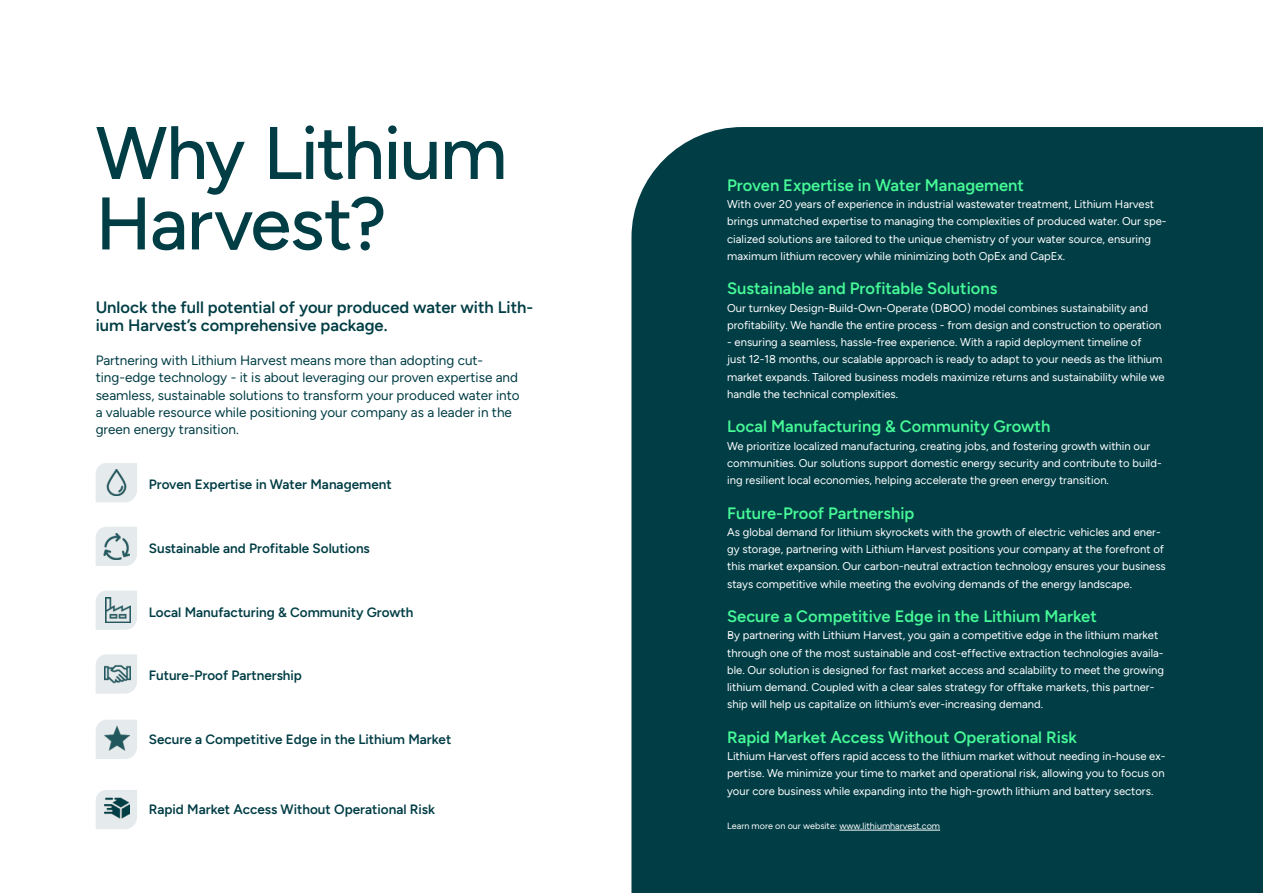
<style>
.page{position:relative;width:1263px;height:893px;background:#fff}
.page>*{position:absolute;margin:0;border:0;box-sizing:border-box;transform-origin:0 0}
.t1{font:500 74.25px/70.5px "Figtree";letter-spacing:-.02em;color:#003d45}
.t2{font:600 16.5px "Figtree";color:#46f896}
.t3{font:600 16.5px/17.2px "Figtree";color:#003d45}
.t4{font:13.5px/17.2px "Figtree";color:#003d45}
.t5{font:600 13.5px "Figtree";color:#003d45}
.t6{font:11.25px/17.2px "Figtree";color:#fff}
.t7{font:9px "Figtree";color:#fff}
</style>
<div class="page">
<div style="left:631px;top:127px;width:632px;height:766px;background:#003d45"></div>
<hr style="left:839px;top:830px;width:101px;height:1px;background:#fff">
<svg style="left:96px;top:463px;width:41px;height:39px"></svg>
<svg style="left:96px;top:527px;width:41px;height:39px"></svg>
<svg style="left:96px;top:590px;width:41px;height:40px"></svg>
<svg style="left:96px;top:654px;width:41px;height:40px"></svg>
<img style="left:103px;top:469px;width:27px;height:27px">
<img style="left:104px;top:534px;width:25px;height:25px">
<img style="left:104px;top:661px;width:26px;height:26px">
<svg style="left:96px;top:720px;width:41px;height:39px"></svg>
<img style="left:104px;top:725px;width:25px;height:25px">
<svg style="left:96px;top:790px;width:41px;height:39px"></svg>
<img style="left:104px;top:795px;width:25px;height:25px">
<img style="left:105px;top:598px;width:25px;height:25px">
<h1 class="t1" style="left:96px;top:118px;width:413px">Why Lithium<br>Harvest?</h1>
<h2 class="t3" style="left:96px;top:299px;width:439px">Unlock the full potential of your produced water with Lith&shy;ium Harvest’s comprehensive package.</h2>
<p class="t4" style="left:96px;top:352px;width:425px">Partnering with Lithium Harvest means more than adopting cut&shy;ting-edge technology - it is about leveraging our proven expertise and seamless, sustainable solutions to transform your produced water into a valuable resource while positioning your company as a leader in the green energy transition.</p>
<p class="t5" style="left:149px;top:476px;width:244px">Proven Expertise in Water Management</p>
<p class="t5" style="left:149px;top:540px;width:223px">Sustainable and Profitable Solutions</p>
<p class="t5" style="left:149px;top:604px;width:266px">Local Manufacturing &amp; Community Growth</p>
<p class="t5" style="left:149px;top:668px;width:155px">Future-Proof Partnership</p>
<p class="t5" style="left:149px;top:731px;width:304px">Secure a Competitive Edge in the Lithium Market</p>
<p class="t5" style="left:149px;top:802px;width:288px">Rapid Market Access Without Operational Risk</p>
<h2 class="t2" style="left:727px;top:175px;width:298px">Proven Expertise in Water Management</h2>
<p class="t6" style="left:727px;top:196px;width:441px">With over 20 years of experience in industrial wastewater treatment, Lithium Harvest brings unmatched expertise to managing the complexities of produced water. Our spe&shy;cialized solutions are tailored to the unique chemistry of your water source, ensuring maximum lithium recovery while minimizing both OpEx and CapEx.</p>
<h2 class="t2" style="left:727px;top:279px;width:272px">Sustainable and Profitable Solutions</h2>
<p class="t6" style="left:727px;top:299px;width:436px">Our turnkey Design-Build-Own-Operate (DBOO) model combines sustainability and profitability. We handle the entire process - from design and construction to operation</p>
<p class="t6" style="left:727px;top:334px;width:439px">- ensuring a seamless, hassle-free experience. With a rapid deployment timeline of<br>just 12-18 months, our scalable approach is ready to adapt to your needs as the lithium market expands. Tailored business models maximize returns and sustainability while we handle the technical complexities.</p>
<h2 class="t2" style="left:727px;top:417px;width:325px">Local Manufacturing &amp; Community Growth</h2>
<p class="t6" style="left:727px;top:437px;width:436px">We prioritize localized manufacturing, creating jobs, and fostering growth within our communities. Our solutions support domestic energy security and contribute to build&shy;ing resilient local economies, helping accelerate the green energy transition.</p>
<h2 class="t2" style="left:727px;top:503px;width:189px">Future-Proof Partnership</h2>
<p class="t6" style="left:727px;top:523px;width:440px">As global demand for lithium skyrockets with the growth of electric vehicles and ener&shy;gy storage, partnering with Lithium Harvest positions your company at the forefront of this market expansion. Our carbon-neutral extraction technology ensures your business stays competitive while meeting the evolving demands of the energy landscape.</p>
<h2 class="t2" style="left:727px;top:607px;width:371px">Secure a Competitive Edge in the Lithium Market</h2>
<p class="t6" style="left:727px;top:627px;width:438px">By partnering with Lithium Harvest, you gain a competitive edge in the lithium market through one of the most sustainable and cost-effective extraction technologies availa&shy;ble. Our solution is designed for fast market access and scalability to meet the growing lithium demand. Coupled with a clear sales strategy for offtake markets, this partner&shy;ship will help us capitalize on lithium’s ever-increasing demand.</p>
<h2 class="t2" style="left:727px;top:727px;width:351px">Rapid Market Access Without Operational Risk</h2>
<p class="t6" style="left:727px;top:748px;width:440px;text-align:justify">Lithium Harvest offers rapid access to the lithium market without needing in-house ex&shy;pertise. We minimize your time to market and operational risk, allowing you to focus on your core business while expanding into the high-growth lithium and battery sectors.</p>
<p class="t7" style="left:727px;top:821px;width:214px">Learn more on our website: www.lithiumharvest.com</p>
</div>
